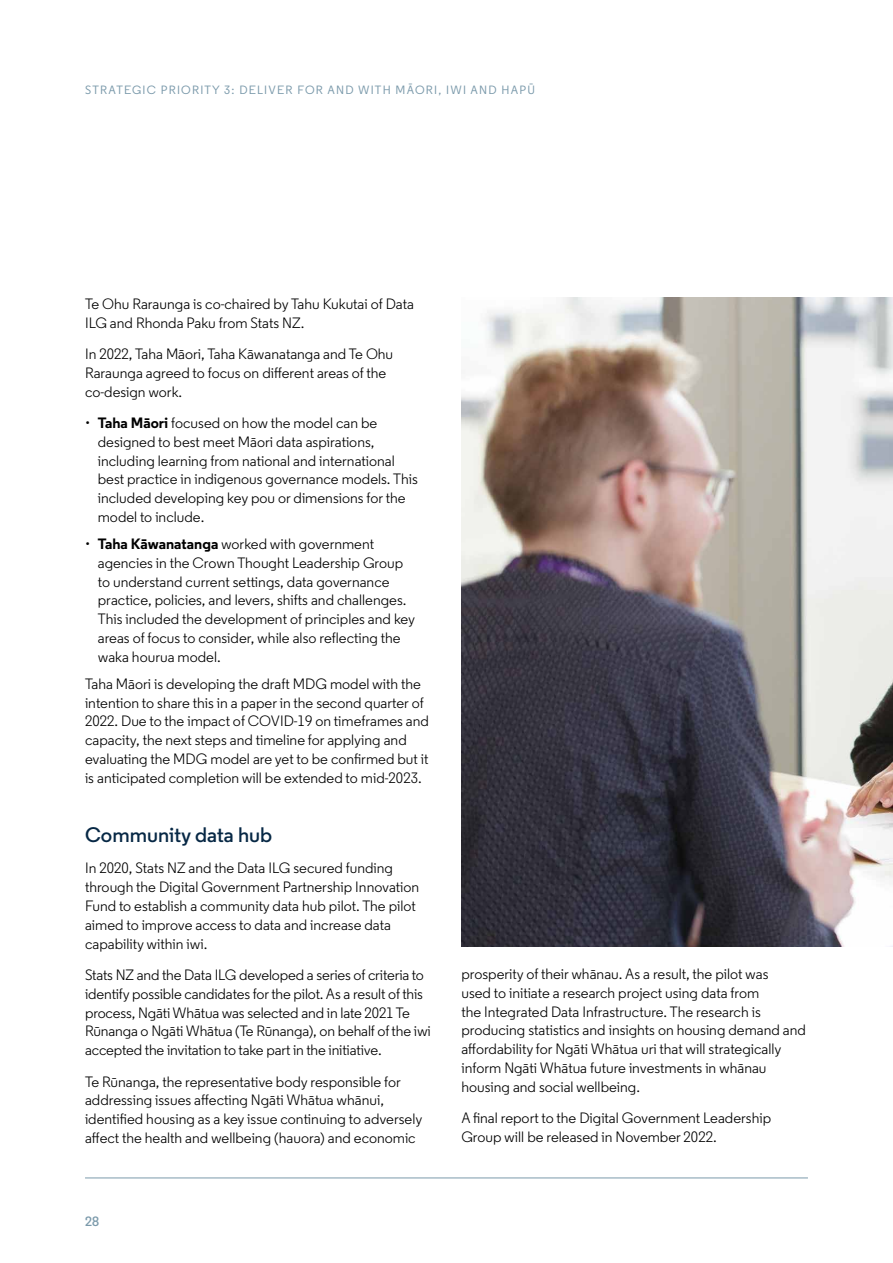
<style>
.page{position:relative;width:893px;height:1263px;background:#fff}
.page>*{position:absolute;margin:0;border:0;box-sizing:border-box;transform-origin:0 0}
.t1{font:600 21px "Regular";color:#072845}
.t2{font:15px/18.8px "Regular";color:#000}
.t3{font:600 13.5px "Regular";color:#7b9aab}
.t4{font:500 12px "Regular";letter-spacing:.1em;color:#7b9aab}
.s1{font-weight:700}
</style>
<div class="page">
<hr style="left:85px;top:1177px;width:723px;height:1px;background:#7b9aab">
<img style="left:461px;top:298px;width:432px;height:649px">
<p class="t4" style="left:85px;top:82px;width:451px">STRATEGIC PRIORITY 3: DELIVER FOR AND WITH MĀORI, IWI AND HAPŪ</p>
<p class="t2" style="left:85px;top:294px;width:330px">Te Ohu Raraunga is co-chaired by Tahu Kukutai of Data<br>ILG and Rhonda Paku from Stats NZ.</p>
<p class="t2" style="left:85px;top:345px;width:310px">In 2022, Taha Māori, Taha Kāwanatanga and Te Ohu<br>Raraunga agreed to focus on different areas of the co-design work.</p>
<p class="t2" style="left:98px;top:414px;width:322px;text-indent:-13px">• <span class="s1">Taha Māori</span> focused on how the model can be designed to best meet Māori data aspirations, including learning from national and international best practice in indigenous governance models. This included developing key pou or dimensions for the model to include.</p>
<p class="t2" style="left:98px;top:535px;width:319px;text-indent:-13px">• <span class="s1">Taha Kāwanatanga</span> worked with government agencies in the Crown Thought Leadership Group to understand current settings, data governance practice, policies, and levers, shifts and challenges.<br>This included the development of principles and key areas of focus to consider, while also reflecting the waka hourua model.</p>
<p class="t2" style="left:85px;top:674px;width:345px">Taha Māori is developing the draft MDG model with the intention to share this in a paper in the second quarter of 2022. Due to the impact of COVID-19 on timeframes and capacity, the next steps and timeline for applying and evaluating the MDG model are yet to be confirmed but it is anticipated completion will be extended to mid-2023.</p>
<h1 class="t1" style="left:85px;top:822px;width:189px">Community data hub</h1>
<p class="t2" style="left:85px;top:859px;width:336px">In 2020, Stats NZ and the Data ILG secured funding through the Digital Government Partnership Innovation Fund to establish a community data hub pilot. The pilot aimed to improve access to data and increase data capability within iwi.</p>
<p class="t2" style="left:85px;top:965px;width:347px">Stats NZ and the Data ILG developed a series of criteria to identify possible candidates for the pilot. As a result of this process, Ngāti Whātua was selected and in late 2021 Te Rūnanga o Ngāti Whātua (Te Rūnanga), on behalf of the iwi accepted the invitation to take part in the initiative.</p>
<p class="t2" style="left:85px;top:1072px;width:339px">Te Rūnanga, the representative body responsible for addressing issues affecting Ngāti Whātua whānui, identified housing as a key issue continuing to adversely affect the health and wellbeing (hauora) and economic</p>
<p class="t3" style="left:85px;top:1212px;width:15px">28</p>
<p class="t2" style="left:461px;top:964px;width:346px">prosperity of their whānau. As a result, the pilot was<br>used to initiate a research project using data from<br>the Integrated Data Infrastructure. The research is producing statistics and insights on housing demand and affordability for Ngāti Whātua uri that will strategically inform Ngāti Whātua future investments in whānau housing and social wellbeing.</p>
<p class="t2" style="left:461px;top:1108px;width:311px">A final report to the Digital Government Leadership<br>Group will be released in November 2022.</p>
</div>
